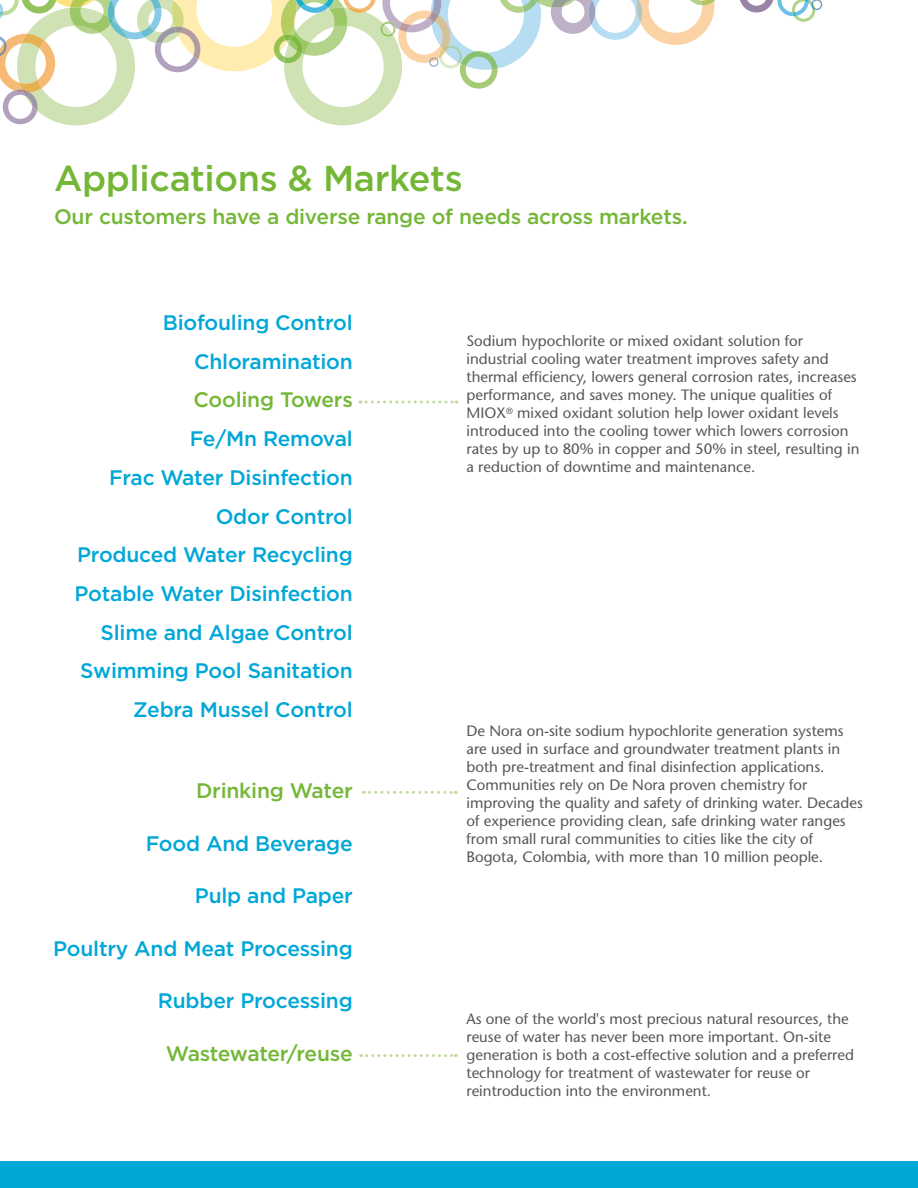
<style>
.page{position:relative;width:918px;height:1188px;background:#fff}
.page>*{position:absolute;margin:0;border:0;box-sizing:border-box;transform-origin:0 0}
.t1{font:500 36px "Gotham";letter-spacing:-.01em;color:#74b736}
.t2{font:500 21px/38.7px "Gotham";letter-spacing:-.01em;color:#00a7d7;text-align:right}
.t3{font:500 21px "Gotham";letter-spacing:-.01em;color:#74b736}
.t4{font:15px/18px "Stone Sans";color:#575756}
</style>
<div class="page">
<svg style="left:740px;top:0;width:82px;height:22px"></svg>
<svg style="left:0;top:0;width:716px;height:125px"></svg>
<svg style="left:360px;top:401px;width:97px;height:3px"></svg>
<svg style="left:361px;top:1054px;width:95px;height:3px"></svg>
<svg style="left:363px;top:791px;width:93px;height:3px"></svg>
<div style="left:0;top:1161px;width:918px;height:27px;background:#00a7d7"></div>
<h1 class="t1" style="left:54px;top:155px;width:410px">Applications &amp; Markets</h1>
<h2 class="t3" style="left:54px;top:203px;width:635px">Our customers have a diverse range of needs across markets.</h2>
<h2 class="t2" style="left:163px;top:303px;width:192px">Biofouling Control<br>Chloramination</h2>
<h2 class="t3" style="left:193px;top:386px;width:161px">Cooling Towers</h2>
<h2 class="t2" style="left:75px;top:419px;width:280px">Fe/Mn Removal<br>Frac Water Disinfection<br>Odor Control<br>Produced Water Recycling<br>Potable Water Disinfection<br>Slime and Algae Control<br>Swimming Pool Sanitation<br>Zebra Mussel Control</h2>
<h2 class="t3" style="left:196px;top:777px;width:158px">Drinking Water</h2>
<h2 class="t2" style="left:146px;top:824px;width:209px">Food And Beverage</h2>
<h2 class="t2" style="left:195px;top:876px;width:160px">Pulp and Paper</h2>
<h2 class="t2" style="left:53px;top:929px;width:301px">Poultry And Meat Processing</h2>
<h2 class="t2" style="left:158px;top:981px;width:197px">Rubber Processing</h2>
<h2 class="t3" style="left:166px;top:1040px;width:188px">Wastewater/reuse</h2>
<p class="t4" style="left:466px;top:332px;width:394px">Sodium hypochlorite or mixed oxidant solution for industrial cooling water treatment improves safety and thermal efficiency, lowers general corrosion rates, increases performance, and saves money. The unique qualities of MIOX<sup>®</sup> mixed oxidant solution help lower oxidant levels introduced into the cooling tower which lowers corrosion rates by up to 80% in copper and 50% in steel, resulting in a reduction of downtime and maintenance.</p>
<p class="t4" style="left:466px;top:722px;width:398px">De Nora on-site sodium hypochlorite generation systems are used in surface and groundwater treatment plants in both pre-treatment and final disinfection applications.<br>Communities rely on De Nora proven chemistry for improving the quality and safety of drinking water. Decades of experience providing clean, safe drinking water ranges from small rural communities to cities like the city of Bogota, Colombia, with more than 10 million people.</p>
<p class="t4" style="left:467px;top:1010px;width:389px">As one of the world's most precious natural resources, the reuse of water has never been more important. On-site generation is both a cost-effective solution and a preferred technology for treatment of wastewater for reuse or reintroduction into the environment.</p>
</div>
